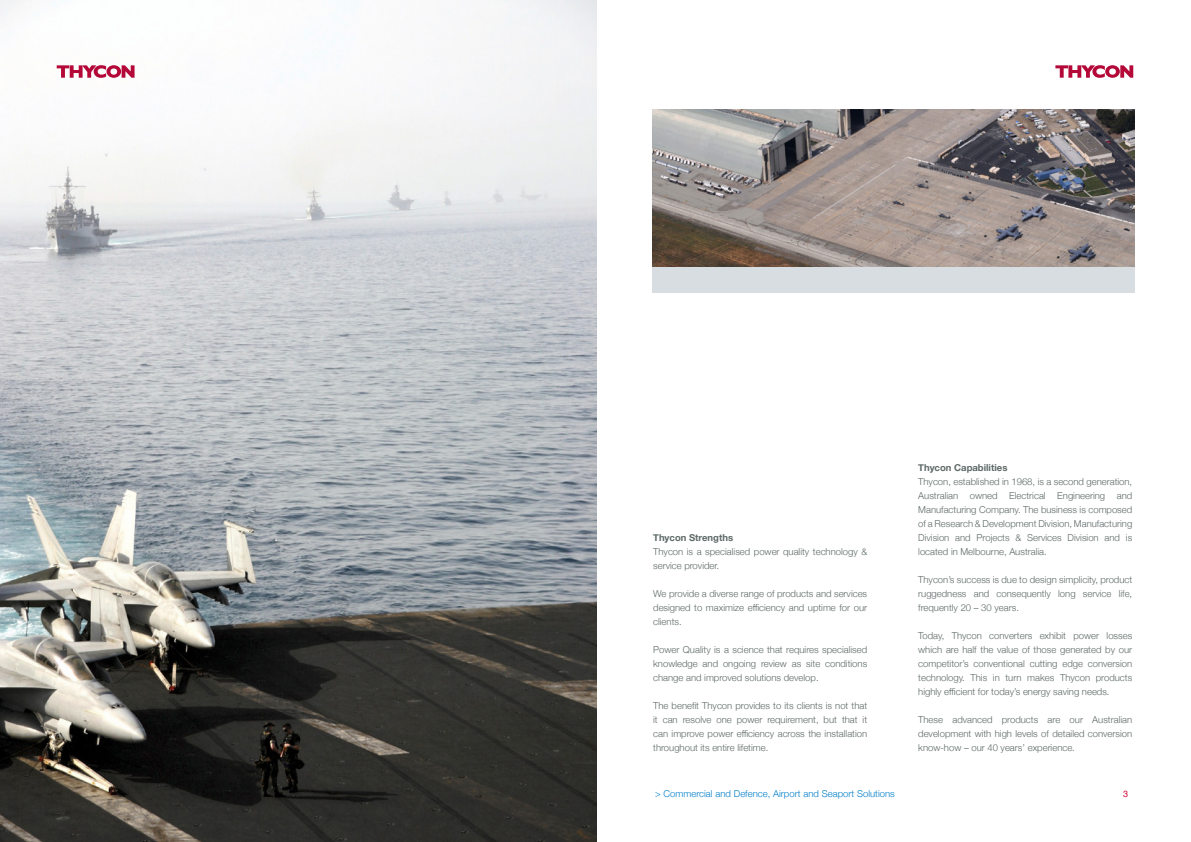
<style>
.page{position:relative;width:1191px;height:842px;background:#fff}
.page>*{position:absolute;margin:0;border:0;box-sizing:border-box;transform-origin:0 0}
.t1{font:300 9.5px/14px "Helvetica Neue";color:#5d6967;text-align:justify}
.t2{font:300 9.5px "Helvetica Neue";color:#007ec9}
.t3{font:700 9.5px "Helvetica Neue";color:#5d6967}
.t4{font:9px "Helvetica";color:#ce1141}
</style>
<div class="page">
<img style="left:0;top:0;width:596px;height:842px">
<svg style="left:1055px;top:65px;width:78px;height:13px"></svg>
<div style="left:652px;top:267px;width:482px;height:26px;background:#d7dde0"></div>
<img style="left:652px;top:110px;width:482px;height:157px">
<svg style="left:57px;top:65px;width:78px;height:13px"></svg>
<p class="t3" style="left:653px;top:530px;width:81px">Thycon Strengths</p>
<p class="t1" style="left:653px;top:544px;width:215px">Thycon is a specialised power quality technology &amp; service provider.</p>
<p class="t1" style="left:653px;top:586px;width:215px">We provide a diverse range of products and services designed to maximize efficiency and uptime for our clients.</p>
<p class="t1" style="left:653px;top:642px;width:215px">Power Quality is a science that requires specialised knowledge and ongoing review as site conditions change and improved solutions develop.</p>
<p class="t1" style="left:653px;top:698px;width:215px">The benefit Thycon provides to its clients is not that it can resolve one power requirement, but that it can improve power efficiency across the installation throughout its entire lifetime.</p>
<p class="t3" style="left:918px;top:460px;width:91px">Thycon Capabilities</p>
<p class="t1" style="left:918px;top:474px;width:215px">Thycon, established in 1968, is a second generation, Australian owned Electrical Engineering and Manufacturing Company. The business is composed of a Research &amp; Development Division, Manufacturing Division and Projects &amp; Services Division and is located in Melbourne, Australia.</p>
<p class="t1" style="left:918px;top:572px;width:215px">Thycon’s success is due to design simplicity, product ruggedness and consequently long service life, frequently 20 – 30 years.</p>
<p class="t1" style="left:918px;top:628px;width:215px">Today, Thycon converters exhibit power losses which are half the value of those generated by our competitor’s conventional cutting edge conversion technology. This in turn makes Thycon products highly efficient for today’s energy saving needs.</p>
<p class="t1" style="left:918px;top:712px;width:215px">These advanced products are our Australian development with high levels of detailed conversion know-how – our 40 years’ experience.</p>
<p class="t2" style="left:655px;top:786px;width:241px">&gt; Commercial and Defence, Airport and Seaport Solutions</p>
<p class="t4" style="left:1123px;top:787px;width:7px">3</p>
</div>
